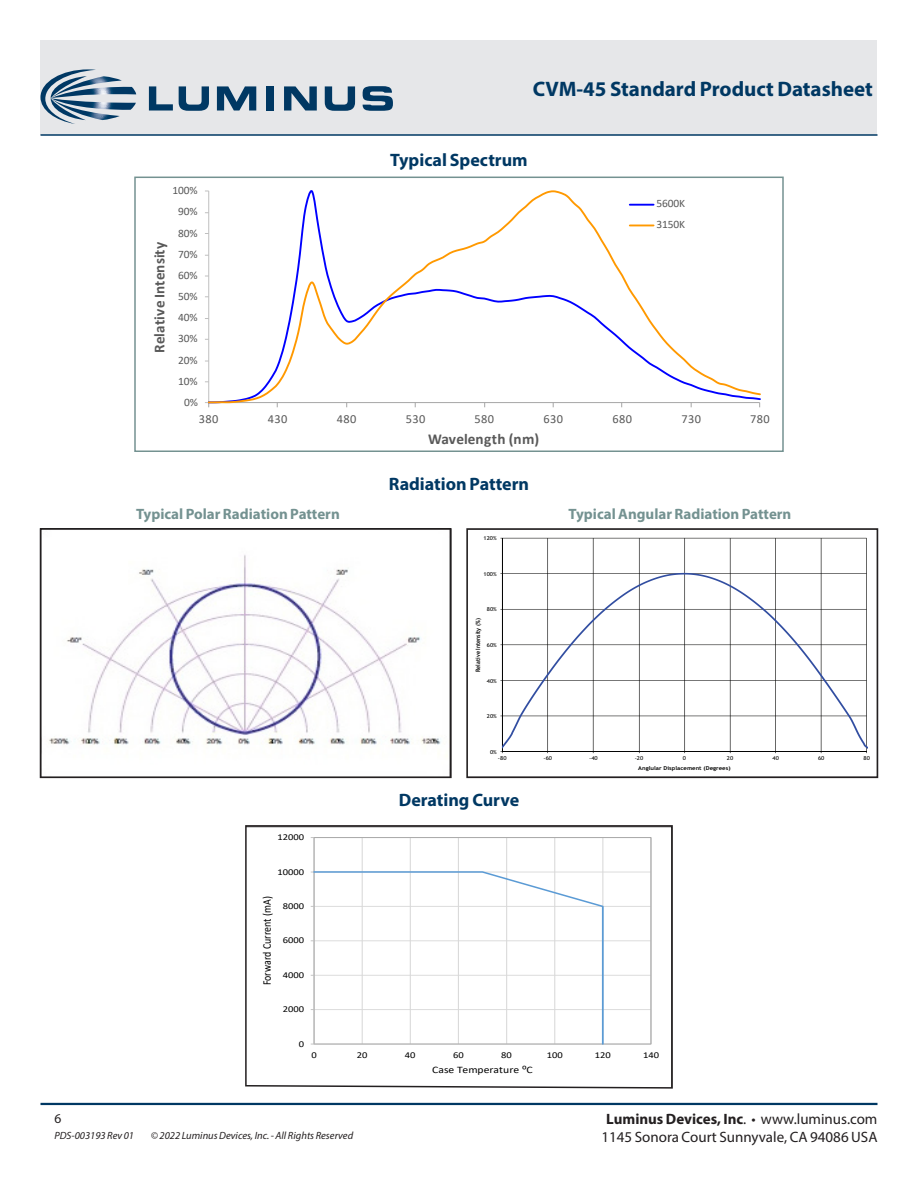
<style>
.page{position:relative;width:918px;height:1188px;background:#fff}
.page>*{position:absolute;margin:0;border:0;box-sizing:border-box;transform-origin:0 0}
.DS_Title1{font:700 21px "Myriad Pro";color:#003863}
.节{font:700 18px "Myriad Pro";color:#003863}
.t1{font:700 15.15px "Calibri";letter-spacing:.005em;color:#595959}
.t2{font:700 15px "Myriad Pro";color:#749291}
.t3{font:700 15px "Myriad Pro";color:#231f20}
.t4{font:15px "Myriad Pro";color:#231f20}
.zzFooterRight2{font:13.5px "Myriad Pro";color:#231f20}
.t5{font:12.3px "Calibri";letter-spacing:.03em;color:#595959}
.t6{font:11.7px "Calibri";color:#000;scale:.85 1}
.t7{font:11.4px "Calibri";letter-spacing:-.005em;color:#595959}
.zzFooterRight1{font:italic 10.5px "Myriad Pro";color:#231f20}
.t8{font:9.9px "Calibri";color:#000;scale:1.17 1}
.t9{font:9px "Calibri";color:#000;scale:1.17 1}
.t10{font:700 6px "Trebuchet MS";color:#050504;scale:.89 1}
.t11{font:5.4px "Trebuchet MS";color:#050504;scale:1.13 1}
.t12{font:700 5.4px "Trebuchet MS";color:#050504;scale:1.13 1}
.s1{font-weight:400}
</style>
<div class="page">
<div style="left:40px;top:40px;width:838px;height:95px;background:#e6e7e9"></div>
<hr style="left:40px;top:1103px;width:838px;height:2px;background:#003863">
<hr style="left:40px;top:134px;width:838px;height:2px;background:#003863">
<svg style="left:208px;top:191px;width:552px;height:212px"></svg>
<hr style="left:630px;top:204px;width:24px;height:2px;background:#00f">
<svg style="left:630px;top:225px;width:24px;height:1px"></svg>
<div style="left:134px;top:177px;width:650px;height:275px;border:2px solid #749291"></div>
<svg style="left:40px;top:69px;width:96px;height:55px"></svg>
<svg style="left:149px;top:86px;width:24px;height:25px"></svg>
<svg style="left:179px;top:86px;width:30px;height:25px"></svg>
<svg style="left:217px;top:86px;width:39px;height:25px"></svg>
<div style="left:266px;top:86px;width:8px;height:25px;background:#003863"></div>
<svg style="left:284px;top:86px;width:33px;height:25px"></svg>
<svg style="left:325px;top:86px;width:30px;height:25px"></svg>
<svg style="left:363px;top:86px;width:30px;height:25px"></svg>
<svg style="left:500px;top:537px;width:368px;height:217px"></svg>
<div style="left:466px;top:528px;width:412px;height:250px;border:2px solid #231f20"></div>
<img style="left:49px;top:555px;width:392px;height:192px">
<div style="left:40px;top:528px;width:412px;height:250px;border:2px solid #231f20"></div>
<img style="left:688px;top:197px;width:36px;height:15px">
<svg style="left:245px;top:825px;width:428px;height:264px"></svg>
<p class="DS_Title1" style="left:533px;top:75px;width:342px">CVM-45 Standard Product Datasheet</p>
<p class="t7" style="left:172px;top:183px;width:27px">100%</p>
<p class="t7" style="left:178px;top:204px;width:21px">90%</p>
<p class="t1" style="left:149px;top:353px;width:113px;rotate:-90deg">Relative Intensity</p>
<p class="t7" style="left:178px;top:225px;width:21px">80%</p>
<p class="t7" style="left:178px;top:246px;width:21px">70%</p>
<p class="t7" style="left:178px;top:267px;width:21px">60%</p>
<p class="t7" style="left:178px;top:288px;width:21px">50%</p>
<p class="t7" style="left:178px;top:309px;width:21px">40%</p>
<p class="t7" style="left:178px;top:331px;width:21px">30%</p>
<p class="t7" style="left:178px;top:352px;width:21px">20%</p>
<p class="t7" style="left:178px;top:373px;width:21px">10%</p>
<p class="t7" style="left:184px;top:394px;width:15px">0%</p>
<p class="节" style="left:390px;top:148px;width:139px">Typical Spectrum</p>
<p class="t7" style="left:656px;top:217px;width:30px">3150K</p>
<p class="t5" style="left:199px;top:411px;width:21px">380</p>
<p class="t5" style="left:268px;top:411px;width:21px">430</p>
<p class="t5" style="left:337px;top:411px;width:21px">480</p>
<p class="t5" style="left:406px;top:411px;width:21px">530</p>
<p class="t5" style="left:475px;top:411px;width:21px">580</p>
<p class="t5" style="left:544px;top:411px;width:21px">630</p>
<p class="t5" style="left:612px;top:411px;width:21px">680</p>
<p class="t5" style="left:681px;top:411px;width:21px">730</p>
<p class="t5" style="left:750px;top:411px;width:21px">780</p>
<p class="t1" style="left:428px;top:429px;width:113px">Wavelength (nm)</p>
<p class="节" style="left:389px;top:472px;width:142px">Radiation Pattern</p>
<p class="t2" style="left:136px;top:504px;width:205px">Typical Polar Radiation Pattern</p>
<p class="t2" style="left:569px;top:504px;width:224px">Typical Angular Radiation Pattern</p>
<p class="t11" style="left:484px;top:535px;width:13px">120%</p>
<p class="t11" style="left:484px;top:571px;width:13px">100%</p>
<p class="t11" style="left:487px;top:606px;width:10px">80%</p>
<p class="t10" style="left:474px;top:672px;width:62px;rotate:-90deg">Relative Intensity (%)</p>
<p class="t11" style="left:487px;top:642px;width:10px">60%</p>
<p class="t11" style="left:487px;top:678px;width:10px">40%</p>
<p class="t11" style="left:487px;top:713px;width:10px">20%</p>
<p class="t11" style="left:490px;top:749px;width:8px">0%</p>
<p class="t11" style="left:498px;top:755px;width:9px">-80</p>
<p class="t11" style="left:544px;top:755px;width:9px">-60</p>
<p class="t11" style="left:589px;top:755px;width:9px">-40</p>
<p class="t11" style="left:635px;top:755px;width:9px">-20</p>
<p class="t11" style="left:683px;top:755px;width:4px">0</p>
<p class="t11" style="left:727px;top:755px;width:7px">20</p>
<p class="t11" style="left:773px;top:755px;width:7px">40</p>
<p class="t11" style="left:818px;top:755px;width:7px">60</p>
<p class="t11" style="left:864px;top:755px;width:7px">80</p>
<p class="t9" style="left:278px;top:831px;width:24px">12000</p>
<p class="t9" style="left:278px;top:865px;width:24px">10000</p>
<p class="t6" style="left:259px;top:985px;width:106px;rotate:-90deg">Forward Current (mA)</p>
<p class="t9" style="left:283px;top:900px;width:20px">8000</p>
<p class="t9" style="left:283px;top:934px;width:20px">6000</p>
<p class="t9" style="left:283px;top:969px;width:20px">4000</p>
<p class="t9" style="left:283px;top:1003px;width:20px">2000</p>
<p class="t9" style="left:299px;top:1037px;width:6px">0</p>
<p class="节" style="left:399px;top:789px;width:122px">Derating Curve</p>
<p class="t12" style="left:638px;top:764px;width:83px">Anglular Displacement (Degrees)</p>
<p class="t9" style="left:311px;top:1049px;width:6px">0</p>
<p class="t9" style="left:357px;top:1049px;width:11px">20</p>
<p class="t9" style="left:405px;top:1049px;width:11px">40</p>
<p class="t9" style="left:453px;top:1049px;width:11px">60</p>
<p class="t9" style="left:501px;top:1049px;width:11px">80</p>
<p class="t9" style="left:547px;top:1049px;width:15px">100</p>
<p class="t9" style="left:595px;top:1049px;width:15px">120</p>
<p class="t9" style="left:643px;top:1049px;width:15px">140</p>
<p class="zzFooterRight2" style="left:54px;top:1110px;width:8px">6</p>
<p class="zzFooterRight1" style="left:54px;top:1129px;width:81px">PDS-003193 Rev 01</p>
<p class="zzFooterRight1" style="left:151px;top:1129px;width:204px">© 2022 Luminus Devices, Inc. - All Rights Reserved</p>
<p class="t8" style="left:432px;top:1063px;width:87px">Case Temperature ⁰C</p>
<p class="t3" style="left:606px;top:1109px;width:273px">Luminus Devices, Inc<span class="s1">. • www.luminus.com</span></p>
<p class="t4" style="left:601px;top:1127px;width:278px">1145 Sonora Court Sunnyvale, CA 94086 USA</p>
</div>
